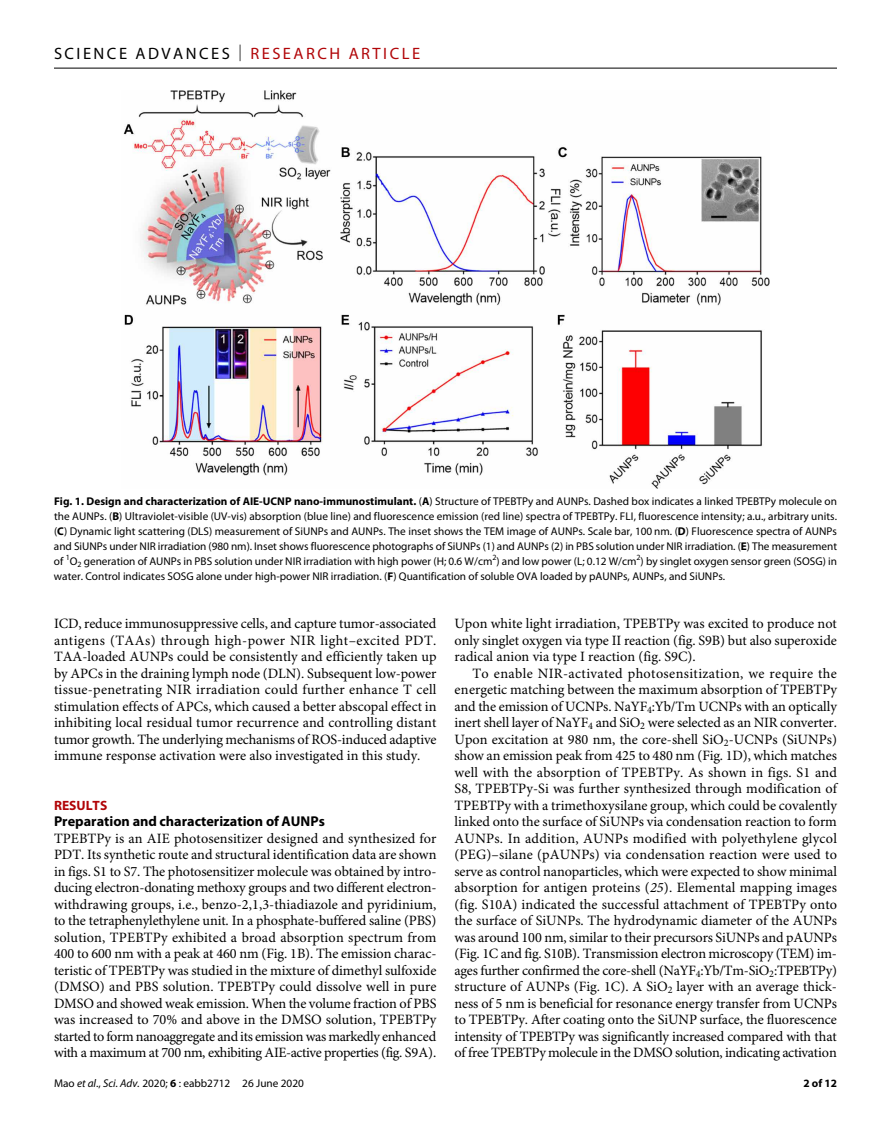
<style>
.page{position:relative;width:891px;height:1134px;background:#fff}
.page>*{position:absolute;margin:0;border:0;box-sizing:border-box;transform-origin:0 0}
.t1{font:16.5px "Myriad Pro";letter-spacing:.15em;color:#000}
.t2{font:14.25px/16.5px "Minion Pro";letter-spacing:-.005em;color:#000;text-align:justify}
.t3{font:700 14.25px "Myriad Pro";color:#000}
.t4{font:700 13.5px "Myriad Pro";color:#b10508}
.t5{font:11.25px/15px "Myriad Pro";color:#000;text-align:justify}
.t6{font:700 11.25px "Myriad Pro";color:#000}
.s1{font-weight:300}
.s2{color:#b10508}
.s3{font-weight:700}
.s4{font-style:italic}
</style>
<div class="page">
<hr style="left:54px;top:68px;width:783px;height:1px;background:#000">
<img style="left:123px;top:90px;width:647px;height:399px">
<p class="t1" style="left:54px;top:40px;width:368px">SCIENCE ADVANCES <span class="s1">|</span> <span class="s2">RESEARCH ARTICLE</span></p>
<p class="t5" style="left:54px;top:494px;width:785px"><span class="s3">Fig. 1. Design and characterization of AIE-UCNP nano-immunostimulant.</span> (<span class="s3">A</span>) Structure of TPEBTPy and AUNPs. Dashed box indicates a linked TPEBTPy molecule on the AUNPs. (<span class="s3">B</span>) Ultraviolet-visible (UV-vis) absorption (blue line) and fluorescence emission (red line) spectra of TPEBTPy. FLI, fluorescence intensity; a.u., arbitrary units. (<span class="s3">C</span>) Dynamic light scattering (DLS) measurement of SiUNPs and AUNPs. The inset shows the TEM image of AUNPs. Scale bar, 100 nm. (<span class="s3">D</span>) Fluorescence spectra of AUNPs and SiUNPs under NIR irradiation (980 nm). Inset shows fluorescence photographs of SiUNPs (1) and AUNPs (2) in PBS solution under NIR irradiation. (<span class="s3">E</span>) The measurement of <sup>1</sup>O<sub>2</sub> generation of AUNPs in PBS solution under NIR irradiation with high power (H; 0.6 W/cm<sup>2</sup>) and low power (L; 0.12 W/cm<sup>2</sup>) by singlet oxygen sensor green (SOSG) in water. Control indicates SOSG alone under high-power NIR irradiation. (<span class="s3">F</span>) Quantification of soluble OVA loaded by pAUNPs, AUNPs, and SiUNPs.</p>
<p class="t2" style="left:54px;top:617px;width:384px">ICD, reduce immunosuppressive cells, and capture tumor-associated antigens (TAAs) through high-power NIR light–excited PDT.<br>TAA-loaded AUNPs could be consistently and efficiently taken up by APCs in the draining lymph node (DLN). Subsequent low-power tissue-penetrating NIR irradiation could further enhance T cell stimulation effects of APCs, which caused a better abscopal effect in inhibiting local residual tumor recurrence and controlling distant tumor growth. The underlying mechanisms of ROS-induced adaptive immune response activation were also investigated in this study.</p>
<p class="t4" style="left:54px;top:794px;width:55px">RESULTS</p>
<p class="t3" style="left:54px;top:810px;width:272px">Preparation and characterization of AUNPs</p>
<p class="t2" style="left:54px;top:831px;width:384px">TPEBTPy is an AIE photosensitizer designed and synthesized for PDT. Its synthetic route and structural identification data are shown in figs. S1 to S7. The photosensitizer molecule was obtained by intro&shy;ducing electron-donating methoxy groups and two different electron&shy;withdrawing groups, i.e., benzo-2,1,3-thiadiazole and pyridinium, to the tetraphenylethylene unit. In a phosphate-buffered saline (PBS) solution, TPEBTPy exhibited a broad absorption spectrum from 400 to 600 nm with a peak at 460 nm (Fig. 1B). The emission charac&shy;teristic of TPEBTPy was studied in the mixture of dimethyl sulfoxide (DMSO) and PBS solution. TPEBTPy could dissolve well in pure DMSO and showed weak emission. When the volume fraction of PBS was increased to 70% and above in the DMSO solution, TPEBTPy started to form nanoaggregate and its emission was markedly enhanced with a maximum at 700 nm, exhibiting AIE-active properties (fig. S9A).</p>
<p class="t5" style="left:54px;top:1076px;width:251px">Mao <span class="s4">et al</span>., <span class="s4">Sci. Adv.</span> 2020; <span class="s3">6</span> : eabb2712 26 June 2020</p>
<p class="t2" style="left:454px;top:617px;width:384px">Upon white light irradiation, TPEBTPy was excited to produce not only singlet oxygen via type II reaction (fig. S9B) but also superoxide radical anion via type I reaction (fig. S9C).</p>
<p class="t2" style="left:454px;top:666px;width:384px;text-indent:18px">To enable NIR-activated photosensitization, we require the energetic matching between the maximum absorption of TPEBTPy and the emission of UCNPs. NaYF<sub>4</sub>:Yb/Tm UCNPs with an optically inert shell layer of NaYF<sub>4</sub> and SiO<sub>2</sub> were selected as an NIR converter.<br>Upon excitation at 980 nm, the core-shell SiO<sub>2</sub>-UCNPs (SiUNPs) show an emission peak from 425 to 480 nm (Fig. 1D), which matches well with the absorption of TPEBTPy. As shown in figs. S1 and S8, TPEBTPy-Si was further synthesized through modification of TPEBTPy with a trimethoxysilane group, which could be covalently linked onto the surface of SiUNPs via condensation reaction to form AUNPs. In addition, AUNPs modified with polyethylene glycol (PEG)–silane (pAUNPs) via condensation reaction were used to serve as control nanoparticles, which were expected to show minimal absorption for antigen proteins (<span class="s4">25</span>). Elemental mapping images (fig. S10A) indicated the successful attachment of TPEBTPy onto the surface of SiUNPs. The hydrodynamic diameter of the AUNPs was around 100 nm, similar to their precursors SiUNPs and pAUNPs (Fig. 1C and fig. S10B). Transmission electron microscopy (TEM) im&shy;ages further confirmed the core-shell (NaYF<sub>4</sub>:Yb/Tm-SiO<sub>2</sub>:TPEBTPy) structure of AUNPs (Fig. 1C). A SiO<sub>2</sub> layer with an average thick&shy;ness of 5 nm is beneficial for resonance energy transfer from UCNPs to TPEBTPy. After coating onto the SiUNP surface, the fluorescence intensity of TPEBTPy was significantly increased compared with that of free TPEBTPy molecule in the DMSO solution, indicating activation</p>
<p class="t6" style="left:803px;top:1074px;width:35px">2 of 12</p>
</div>
